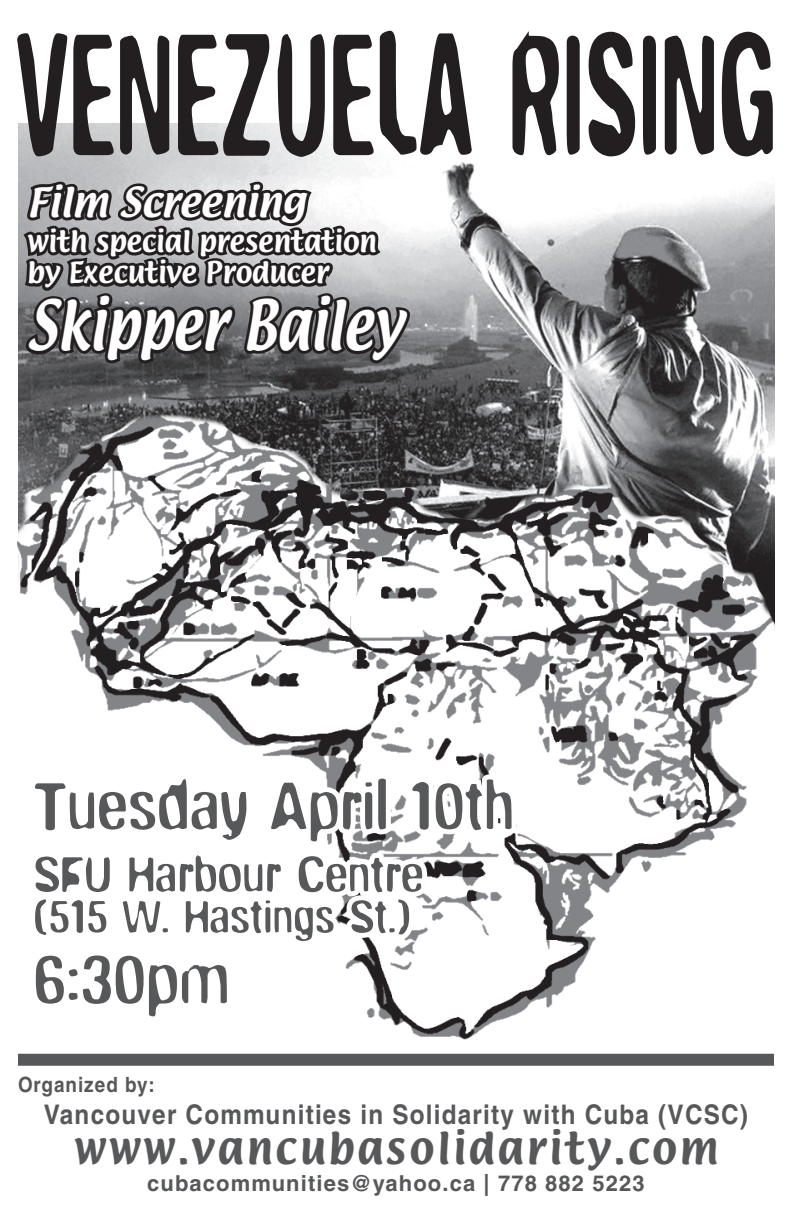
<style>
.page{position:relative;width:792px;height:1224px;background:#fff}
.page>*{position:absolute;margin:0;border:0;box-sizing:border-box;transform-origin:0 0}
.t1{font:177.1px "Broken Wing";letter-spacing:.04em;color:#231f20;scale:.68 1}
.t2{font:73px "Broken Wing";color:#57585a;scale:1.27 1}
.t3{font:70px "Broken Wing";color:#57585a;scale:1.27 1}
.t4{font:60px "Textile";color:#fff;scale:.83 1}
.t5{font:52px "Broken Wing";color:#57585a;scale:1.27 1}
.t6{font:48px "Broken Wing";color:#57585a;scale:1.27 1}
.t7{font:38.7px "Textile";letter-spacing:.08em;color:#57585a}
.t8{font:36px "Textile";color:#fff}
.t9{font:700 27px "Helvetica";letter-spacing:.05em;color:#57585a;scale:.9 1}
.t10{font:26px "Textile";color:#fff}
.t11{font:700 22px "Helvetica";letter-spacing:.05em;color:#57585a}
.t12{font:700 21px "Helvetica";letter-spacing:.05em;color:#57585a;scale:.9 1}
</style>
<div class="page">
<img style="left:18px;top:164px;width:756px;height:236px">
<img style="left:17px;top:400px;width:758px;height:640px">
<svg style="left:512px;top:31px;width:261px;height:126px"></svg>
<svg style="left:17px;top:30px;width:407px;height:345px"></svg>
<svg style="left:424px;top:33px;width:49px;height:809px"></svg>
<svg style="left:453px;top:769px;width:72px;height:73px"></svg>
<svg style="left:104px;top:30px;width:50px;height:730px"></svg>
<svg style="left:18px;top:760px;width:424px;height:266px"></svg>
<div style="left:18px;top:1054px;width:756px;height:12px;background:#57585a"></div>
<p class="t1" style="left:19px;top:8px;width:1113px">VENEZUELA RISING</p>
<p class="t8" style="left:27px;top:177px;width:280px">Film Screening</p>
<p class="t10" style="left:27px;top:223px;width:357px">with special presentation</p>
<p class="t10" style="left:27px;top:254px;width:303px">by Executive Producer</p>
<p class="t4" style="left:27px;top:284px;width:453px">Skipper Bailey</p>
<p class="t3" style="left:34px;top:772px;width:380px">Tuesday April 10th</p>
<p class="t5" style="left:34px;top:849px;width:309px">SFU Harbour Centre</p>
<p class="t6" style="left:34px;top:893px;width:298px">(515 W. Hastings St.)</p>
<p class="t2" style="left:34px;top:944px;width:156px">6:30pm</p>
<p class="t12" style="left:18px;top:1072px;width:154px">Organized by:</p>
<p class="t9" style="left:44px;top:1098px;width:784px">Vancouver Communities in Solidarity with Cuba (VCSC)</p>
<p class="t7" style="left:74px;top:1121px;width:654px">www.vancubasolidarity.com</p>
<p class="t11" style="left:147px;top:1170px;width:499px">cubacommunities@yahoo.ca | 778 882 5223</p>
</div>
